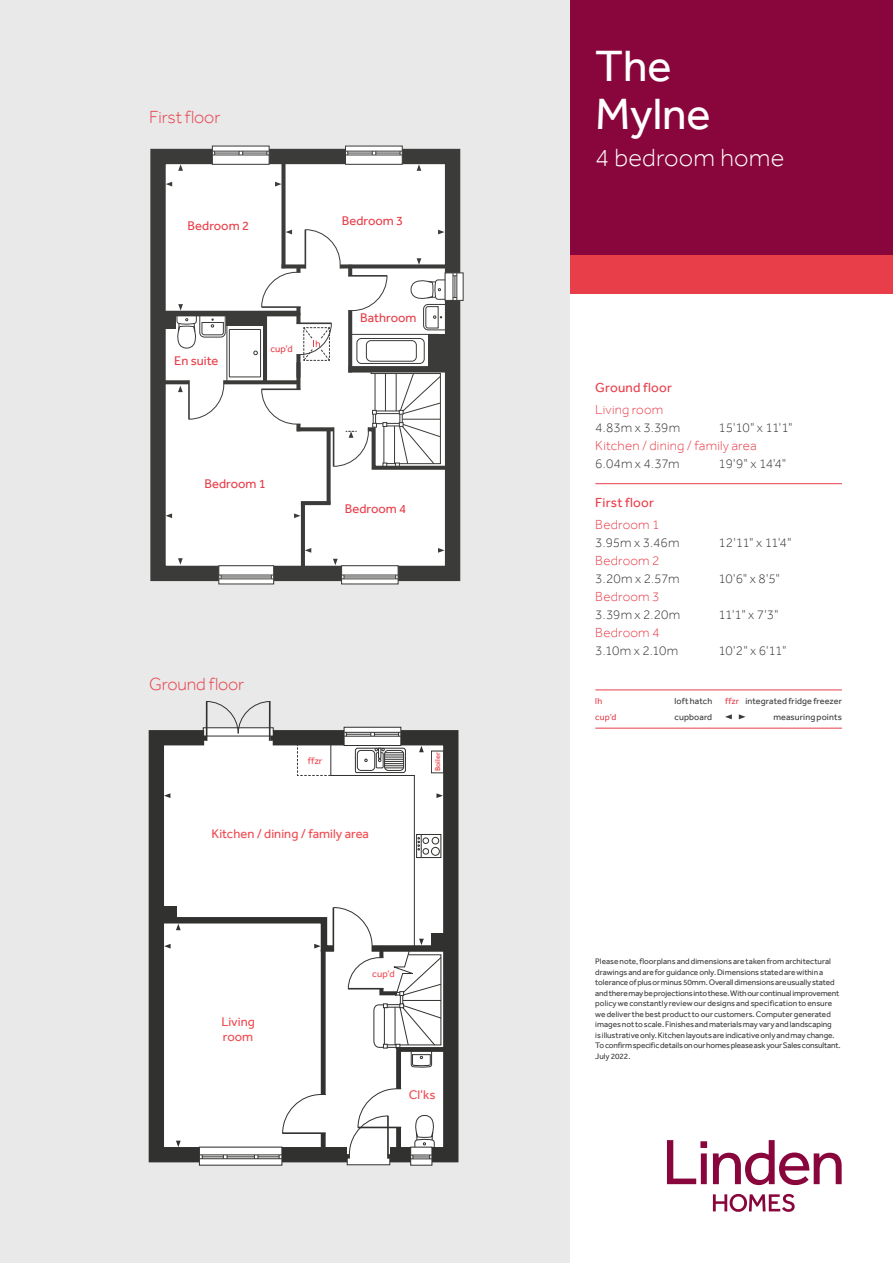
<style>
.page{position:relative;width:893px;height:1263px;background:#fff}
.page>*{position:absolute;margin:0;border:0;box-sizing:border-box;transform-origin:0 0}
.t1{font:45px/48px "Effra";letter-spacing:-.005em;color:#fff}
.t2{font:300 25.5px "Effra";letter-spacing:.01em;color:#fff}
.t3{font:300 18px "Effra";letter-spacing:-.01em;color:#e83e4a}
.t4{font:300 13.5px "Effra";letter-spacing:-.015em;color:#3b3b3a}
.t5{font:300 13.5px "Effra";letter-spacing:.015em;color:#e83e4a}
.t6{font:13.5px "Effra";letter-spacing:.015em;color:#e83e4a}
.t7{font:12.9px "Effra";color:#e83e4a}
.t8{font:12.9px/15.5px "Effra";color:#ef4a50}
.t9{font:9.75px "Effra";color:#ef4a50}
.t10{font:9.75px "Effra";color:#e83e4a}
.t11{font:9px/16.4px "Effra";letter-spacing:.01em;color:#3b3b3a;text-align:right}
.t12{font:9px "Effra";color:#e83e4a}
.t13{font:8.25px/10.5px "Effra";letter-spacing:-.005em;color:#3b3b3a}
.t14{font:500 7.2px "Effra";letter-spacing:-.01em;color:#ef4a50}
.s1{color:#e83e4a}
</style>
<div class="page">
<div style="left:570px;top:0;width:323px;height:255px;background:#88063c"></div>
<div style="left:570px;top:255px;width:323px;height:38px;background:#e83e4a"></div>
<div style="left:0;top:0;width:570px;height:1263px;background:#e8e9e8"></div>
<svg style="left:667px;top:1140px;width:40px;height:44px"></svg>
<svg style="left:713px;top:1140px;width:129px;height:45px"></svg>
<svg style="left:713px;top:1194px;width:82px;height:18px"></svg>
<hr style="left:595px;top:689px;width:247px;height:1px;background:#e83e4a">
<svg style="left:148px;top:730px;width:109px;height:436px;background:#5a5a59"></svg>
<svg style="left:257px;top:730px;width:202px;height:436px;background:#535453"></svg>
<svg style="left:201px;top:1159px;width:79px;height:4px"></svg>
<svg style="left:412px;top:1159px;width:18px;height:4px"></svg>
<div style="left:347px;top:1135px;width:43px;height:30px;background:#fff"></div>
<div style="left:347px;top:1158px;width:43px;height:7px;border:1px solid #313130"></div>
<svg style="left:153px;top:701px;width:299px;height:458px;background:#dfdfdf"></svg>
<div style="left:158px;top:155px;width:298px;height:422px;background:#fff"></div>
<div style="left:351px;top:334px;width:87px;height:36px;border:1px solid #3b3b3a"></div>
<div style="left:357px;top:338px;width:67px;height:26px;border:1px solid #3b3b3a;border-radius:5px"></div>
<div style="left:366px;top:340px;width:51px;height:21px;border:1px solid #3b3b3a;border-radius:5px"></div>
<div style="left:229px;top:329px;width:32px;height:48px;border:1px solid #3b3b3a"></div>
<svg style="left:254px;top:351px;width:4px;height:4px"></svg>
<div style="left:429px;top:334px;width:24px;height:37px;background:#3b3b3a"></div>
<div style="left:150px;top:149px;width:310px;height:432px;border:15px solid #3b3b3a"></div>
<div style="left:212px;top:146px;width:57px;height:18px;background:#fff"></div>
<div style="left:212px;top:146px;width:57px;height:19px;border:1px solid #3b3b3a"></div>
<hr style="left:212px;top:155px;width:57px;height:1px;background:#3b3b3a">
<hr style="left:212px;top:151px;width:57px;height:1px;background:#3b3b3a">
<svg style="left:214px;top:151px;width:54px;height:4px"></svg>
<div style="left:345px;top:146px;width:57px;height:18px;background:#fff"></div>
<div style="left:345px;top:146px;width:57px;height:19px;border:1px solid #3b3b3a"></div>
<hr style="left:346px;top:155px;width:56px;height:1px;background:#3b3b3a">
<hr style="left:346px;top:151px;width:56px;height:1px;background:#3b3b3a">
<svg style="left:347px;top:151px;width:54px;height:4px"></svg>
<svg style="left:296px;top:378px;width:4px;height:10px"></svg>
<svg style="left:261px;top:389px;width:40px;height:42px"></svg>
<hr style="left:261px;top:388px;width:39px;height:2px;background:#3b3b3a">
<svg style="left:297px;top:427px;width:36px;height:4px"></svg>
<svg style="left:301px;top:501px;width:29px;height:4px"></svg>
<svg style="left:348px;top:268px;width:4px;height:7px"></svg>
<svg style="left:348px;top:311px;width:4px;height:55px"></svg>
<svg style="left:348px;top:277px;width:39px;height:34px"></svg>
<hr style="left:348px;top:275px;width:39px;height:2px;background:#3b3b3a">
<svg style="left:296px;top:316px;width:4px;height:6px"></svg>
<svg style="left:296px;top:361px;width:4px;height:17px"></svg>
<hr style="left:296px;top:322px;width:36px;height:2px;background:#3b3b3a">
<svg style="left:341px;top:264px;width:109px;height:4px"></svg>
<div style="left:281px;top:161px;width:5px;height:107px;background:#3b3b3a"></div>
<div style="left:348px;top:366px;width:100px;height:7px;background:#3b3b3a"></div>
<div style="left:164px;top:313px;width:12px;height:15px;background:#3b3b3a"></div>
<div style="left:161px;top:311px;width:139px;height:5px;background:#3b3b3a"></div>
<hr style="left:301px;top:503px;width:4px;height:67px;background:#3b3b3a">
<svg style="left:327px;top:430px;width:4px;height:74px"></svg>
<svg style="left:160px;top:380px;width:18px;height:4px"></svg>
<svg style="left:224px;top:380px;width:73px;height:4px"></svg>
<hr style="left:263px;top:313px;width:4px;height:69px;background:#3b3b3a">
<div style="left:227px;top:314px;width:38px;height:11px;background:#3b3b3a"></div>
<svg style="left:221px;top:567px;width:51px;height:15px"></svg>
<div style="left:219px;top:565px;width:55px;height:19px;border:1px solid #3b3b3a"></div>
<hr style="left:219px;top:575px;width:55px;height:1px;background:#3b3b3a">
<hr style="left:219px;top:579px;width:55px;height:1px;background:#3b3b3a">
<hr style="left:221px;top:577px;width:50px;height:1px;background:#3b3b3a">
<div style="left:445px;top:273px;width:18px;height:27px;background:#fff"></div>
<svg style="left:411px;top:273px;width:47px;height:57px"></svg>
<svg style="left:343px;top:567px;width:53px;height:15px"></svg>
<div style="left:341px;top:565px;width:57px;height:19px;border:1px solid #3b3b3a"></div>
<hr style="left:342px;top:575px;width:56px;height:1px;background:#3b3b3a">
<hr style="left:342px;top:579px;width:56px;height:1px;background:#3b3b3a">
<hr style="left:344px;top:577px;width:52px;height:1px;background:#3b3b3a">
<svg style="left:296px;top:323px;width:36px;height:38px"></svg>
<svg style="left:261px;top:229px;width:80px;height:86px"></svg>
<svg style="left:438px;top:230px;width:7px;height:4px"></svg>
<svg style="left:417px;top:164px;width:4px;height:7px"></svg>
<svg style="left:417px;top:258px;width:4px;height:7px"></svg>
<svg style="left:166px;top:182px;width:6px;height:4px"></svg>
<svg style="left:275px;top:182px;width:6px;height:4px"></svg>
<svg style="left:178px;top:164px;width:5px;height:7px"></svg>
<svg style="left:175px;top:304px;width:51px;height:44px"></svg>
<svg style="left:305px;top:548px;width:6px;height:5px"></svg>
<svg style="left:438px;top:548px;width:6px;height:5px"></svg>
<svg style="left:333px;top:559px;width:5px;height:6px"></svg>
<svg style="left:166px;top:513px;width:6px;height:5px"></svg>
<svg style="left:294px;top:513px;width:7px;height:5px"></svg>
<svg style="left:178px;top:380px;width:46px;height:40px"></svg>
<svg style="left:178px;top:558px;width:5px;height:7px"></svg>
<svg style="left:333px;top:370px;width:121px;height:102px"></svg>
<hr style="left:595px;top:483px;width:247px;height:1px;background:#e83e4a">
<hr style="left:595px;top:728px;width:247px;height:1px;background:#e83e4a">
<svg style="left:739px;top:714px;width:7px;height:5px"></svg>
<svg style="left:725px;top:714px;width:7px;height:5px"></svg>
<h3 class="t3" style="left:149px;top:107px;width:73px">First floor</h3>
<h3 class="t7" style="left:188px;top:218px;width:63px">Bedroom 2</h3>
<h3 class="t7" style="left:174px;top:353px;width:46px">En suite</h3>
<p class="t10" style="left:270px;top:343px;width:24px">cup’d</p>
<h3 class="t7" style="left:204px;top:476px;width:63px">Bedroom 1</h3>
<h3 class="t7" style="left:342px;top:213px;width:63px">Bedroom 3</h3>
<h3 class="t7" style="left:360px;top:310px;width:58px">Bathroom</h3>
<h3 class="t7" style="left:345px;top:501px;width:63px">Bedroom 4</h3>
<h3 class="t3" style="left:149px;top:674px;width:97px">Ground floor</h3>
<p class="t9" style="left:308px;top:755px;width:16px">ffzr</p>
<h3 class="t8" style="left:212px;top:826px;width:159px">Kitchen / dining / family area</h3>
<p class="t14" style="left:433px;top:771px;width:20px;rotate:-90deg">Boiler</p>
<h3 class="t8" style="left:221px;top:1014px;width:35px">Living room</h3>
<p class="t9" style="left:372px;top:968px;width:24px">cup’d</p>
<h3 class="t8" style="left:409px;top:1086px;width:28px">Cl’ks</h3>
<h1 class="t1" style="left:595px;top:42px;width:117px">The<br>Mylne</h1>
<h2 class="t2" style="left:595px;top:142px;width:191px">4 bedroom home</h2>
<h3 class="t6" style="left:595px;top:379px;width:78px">Ground floor</h3>
<h3 class="t5" style="left:595px;top:401px;width:70px">Living room</h3>
<h3 class="t4" style="left:595px;top:419px;width:86px">4.83m x 3.39m</h3>
<h3 class="t4" style="left:719px;top:419px;width:76px">15'10" x 11'1"</h3>
<h3 class="t5" style="left:595px;top:437px;width:163px">Kitchen / dining / family area</h3>
<h3 class="t4" style="left:595px;top:455px;width:86px">6.04m x 4.37m</h3>
<h3 class="t4" style="left:719px;top:455px;width:69px">19'9" x 14'4"</h3>
<h3 class="t6" style="left:595px;top:495px;width:60px">First floor</h3>
<h3 class="t5" style="left:595px;top:517px;width:66px">Bedroom 1</h3>
<h3 class="t4" style="left:595px;top:535px;width:86px">3.95m x 3.46m</h3>
<h3 class="t4" style="left:719px;top:535px;width:74px">12'11" x 11'4"</h3>
<h3 class="t5" style="left:595px;top:553px;width:66px">Bedroom 2</h3>
<h3 class="t4" style="left:595px;top:571px;width:86px">3.20m x 2.57m</h3>
<h3 class="t4" style="left:719px;top:571px;width:63px">10'6" x 8'5"</h3>
<h3 class="t5" style="left:595px;top:589px;width:66px">Bedroom 3</h3>
<h3 class="t4" style="left:595px;top:607px;width:86px">3.39m x 2.20m</h3>
<h3 class="t4" style="left:719px;top:607px;width:61px">11'1" x 7'3"</h3>
<h3 class="t5" style="left:595px;top:625px;width:66px">Bedroom 4</h3>
<h3 class="t4" style="left:595px;top:643px;width:84px">3.10m x 2.10m</h3>
<h3 class="t4" style="left:719px;top:643px;width:69px">10'2" x 6'11"</h3>
<p class="t12" style="left:595px;top:695px;width:8px">lh</p>
<p class="t11" style="left:675px;top:692px;width:39px">loft hatch</p>
<p class="t12" style="left:595px;top:712px;width:23px">cup’d</p>
<p class="t11" style="left:674px;top:709px;width:39px">cupboard</p>
<p class="t11" style="left:725px;top:692px;width:118px"><span class="s1">ffzr</span> integrated fridge freezer measuring points</p>
<p class="t13" style="left:595px;top:956px;width:247px">Please note, floorplans and dimensions are taken from architectural drawings and are for guidance only. Dimensions stated are within a tolerance of plus or minus 50mm. Overall dimensions are usually stated and there may be projections into these. With our continual improvement policy we constantly review our designs and specification to ensure we deliver the best product to our customers. Computer generated images not to scale. Finishes and materials may vary and landscaping<br>is illustrative only. Kitchen layouts are indicative only and may change.<br>To confirm specific details on our homes please ask your Sales consultant.<br>July 2022.</p>
</div>
